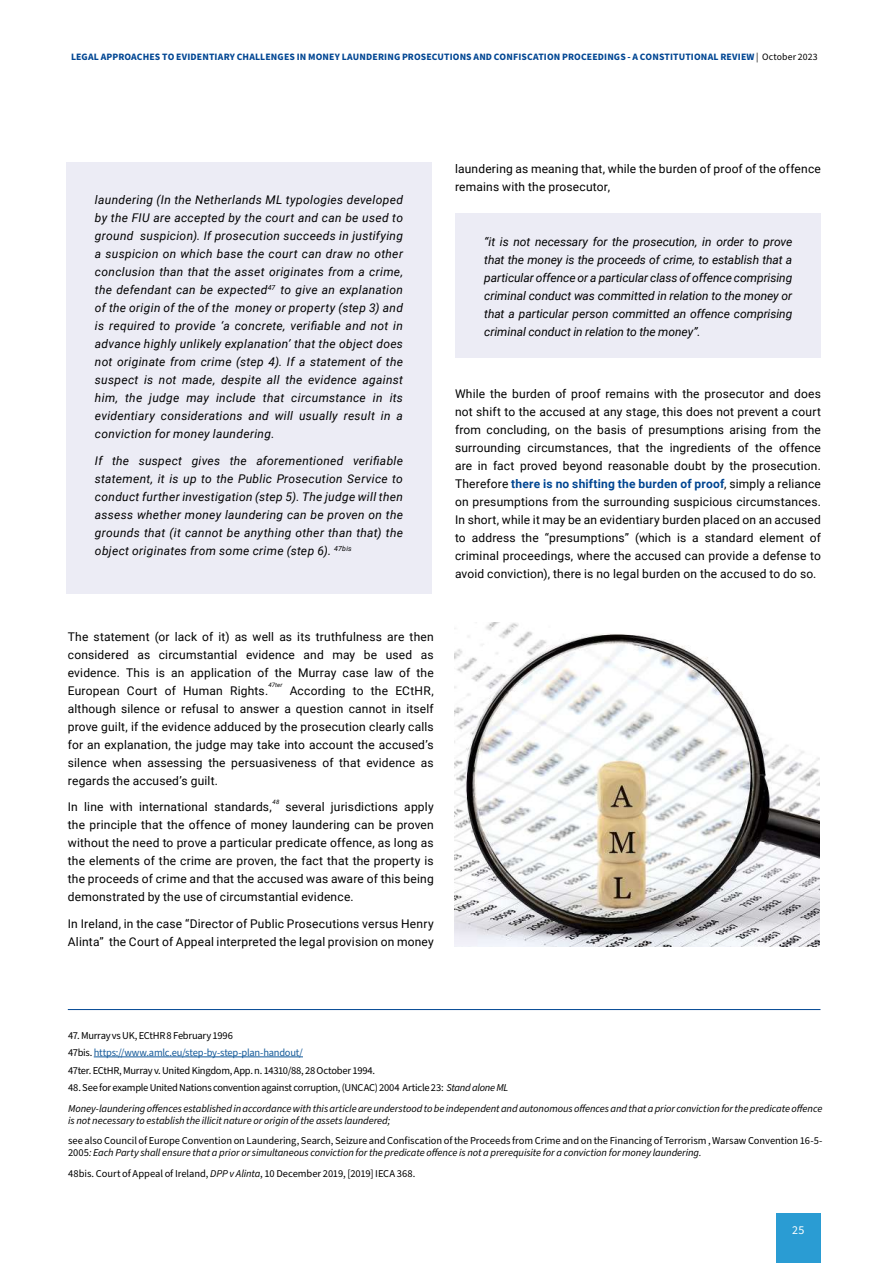
<style>
.page{position:relative;width:893px;height:1263px;background:#fff}
.page>*{position:absolute;margin:0;border:0;box-sizing:border-box;transform-origin:0 0}
.t1{font:12px/18px "Roboto";letter-spacing:.015em;color:#000;text-align:justify}
.t2{font:italic 12px/18px "Roboto";letter-spacing:.02em;color:#000;text-align:justify}
.t3{font:12px "Source Sans Pro";color:#fff}
.t4{font:10.5px/17.5px "Source Sans Pro";letter-spacing:-.01em;color:#000}
.t5{font:italic 10.5px/20.5px "Source Sans Pro";letter-spacing:-.005em;color:#000}
.t6{font:700 9.75px "Source Sans Pro";letter-spacing:.015em;color:#004693}
.t7{font:italic 6px "Roboto";letter-spacing:.01em;color:#000}
.s1{font-weight:400;color:#000}
.s2{font-weight:700;color:#014692}
.s3{color:#165b9a}
.s4{font-style:normal}
.s5{font-style:italic}
</style>
<div class="page">
<div style="left:776px;top:1213px;width:45px;height:50px;background:#2a9cd3"></div>
<hr style="left:68px;top:1009px;width:752px;height:1px;background:#004693">
<hr style="left:94px;top:1056px;width:209px;height:1px;background:#165b9a">
<img style="left:455px;top:623px;width:364px;height:323px">
<div style="left:456px;top:213px;width:365px;height:145px;background:#ececf5"></div>
<div style="left:66px;top:162px;width:366px;height:431px;background:#ececf5"></div>
<p class="t6" style="left:71px;top:51px;width:748px">LEGAL APPROACHES TO EVIDENTIARY CHALLENGES IN MONEY LAUNDERING PROSECUTIONS AND CONFISCATION PROCEEDINGS - A CONSTITUTIONAL REVIEW <span class="s1">| October 2023</span></p>
<p class="t2" style="left:95px;top:190px;width:310px">laundering (In the Netherlands ML typologies developed by the FIU are accepted by the court and can be used to ground suspicion). If prosecution succeeds in justifying a suspicion on which base the court can draw no other conclusion than that the asset originates from a crime, the defendant can be expected<sup>47</sup> to give an explanation of the origin of the of the money or property (step 3) and is required to provide ‘a concrete, verifiable and not in advance highly unlikely explanation’ that the object does not originate from crime (step 4). If a statement of the suspect is not made, despite all the evidence against him, the judge may include that circumstance in its evidentiary considerations and will usually result in a conviction for money laundering.</p>
<p class="t2" style="left:95px;top:451px;width:310px">If the suspect gives the aforementioned verifiable statement, it is up to the Public Prosecution Service to conduct further investigation (step 5). The judge will then assess whether money laundering can be proven on the grounds that (it cannot be anything other than that) the object originates from some crime (step 6). <sup>47bis</sup></p>
<p class="t1" style="left:68px;top:627px;width:367px">The statement (or lack of it) as well as its truthfulness are then considered as circumstantial evidence and may be used as evidence. This is an application of the Murray case law of the European Court of Human Rights.</p>
<p class="t7" style="left:269px;top:681px;width:15px">47ter</p>
<p class="t1" style="left:68px;top:681px;width:367px;text-indent:222px">According to the ECtHR, although silence or refusal to answer a question cannot in itself prove guilt, if the evidence adduced by the prosecution clearly calls for an explanation, the judge may take into account the accused’s silence when assessing the persuasiveness of that evidence as regards the accused’s guilt.</p>
<p class="t1" style="left:68px;top:797px;width:205px">In line with international standards,</p>
<p class="t7" style="left:273px;top:797px;width:8px">48</p>
<p class="t1" style="left:68px;top:797px;width:367px;text-indent:218px">several jurisdictions apply the principle that the offence of money laundering can be proven without the need to prove a particular predicate offence, as long as the elements of the crime are proven, the fact that the property is the proceeds of crime and that the accused was aware of this being demonstrated by the use of circumstantial evidence.</p>
<p class="t1" style="left:68px;top:914px;width:367px">In Ireland, in the case “Director of Public Prosecutions versus Henry<br>Alinta” the Court of Appeal interpreted the legal provision on money</p>
<p class="t1" style="left:455px;top:159px;width:367px">laundering as meaning that, while the burden of proof of the offence remains with the prosecutor,</p>
<p class="t2" style="left:484px;top:233px;width:310px">“it is not necessary for the prosecution, in order to prove that the money is the proceeds of crime, to establish that a particular offence or a particular class of offence comprising criminal conduct was committed in relation to the money or that a particular person committed an offence comprising criminal conduct in relation to the money”.</p>
<p class="t1" style="left:455px;top:384px;width:367px">While the burden of proof remains with the prosecutor and does not shift to the accused at any stage, this does not prevent a court from concluding, on the basis of presumptions arising from the surrounding circumstances, that the ingredients of the offence are in fact proved beyond reasonable doubt by the prosecution.<br>Therefore <span class="s2">there is no shifting the burden of proof</span>, simply a reliance on presumptions from the surrounding suspicious circumstances.<br>In short, while it may be an evidentiary burden placed on an accused to address the “presumptions” (which is a standard element of criminal proceedings, where the accused can provide a defense to avoid conviction), there is no legal burden on the accused to do so.</p>
<p class="t4" style="left:68px;top:1027px;width:309px">47. Murray vs UK, ECtHR 8 February 1996<br>47bis. <span class="s3">https://www.amlc.eu/step-by-step-plan-handout/<br></span>47ter. ECtHR, Murray v. United Kingdom, App. n. 14310/88, 28 October 1994.</p>
<p class="t5" style="left:68px;top:1078px;width:756px"><span class="s4">48. See for example United Nations convention against corruption, (UNCAC) 2004 Article 23:</span> Stand alone ML<br>Money-laundering offences established in accordance with this article are understood to be independent and autonomous offences and that a prior conviction for the predicate offence</p>
<p class="t5" style="left:68px;top:1110px;width:324px">is not necessary to establish the illicit nature or origin of the assets laundered;</p>
<p class="t4" style="left:68px;top:1135px;width:756px;line-height:12px">see also Council of Europe Convention on Laundering, Search, Seizure and Confiscation of the Proceeds from Crime and on the Financing of Terrorism , Warsaw Convention 16-5-<br>2005<span class="s5">: Each Party shall ensure that a prior or simultaneous conviction for the predicate offence is not a prerequisite for a conviction for money laundering.</span></p>
<p class="t4" style="left:68px;top:1165px;width:349px">48bis. Court of Appeal of Ireland, <span class="s5">DPP v Alinta</span>, 10 December 2019, [2019] IECA 368.</p>
<p class="t3" style="left:792px;top:1222px;width:14px">25</p>
</div>
